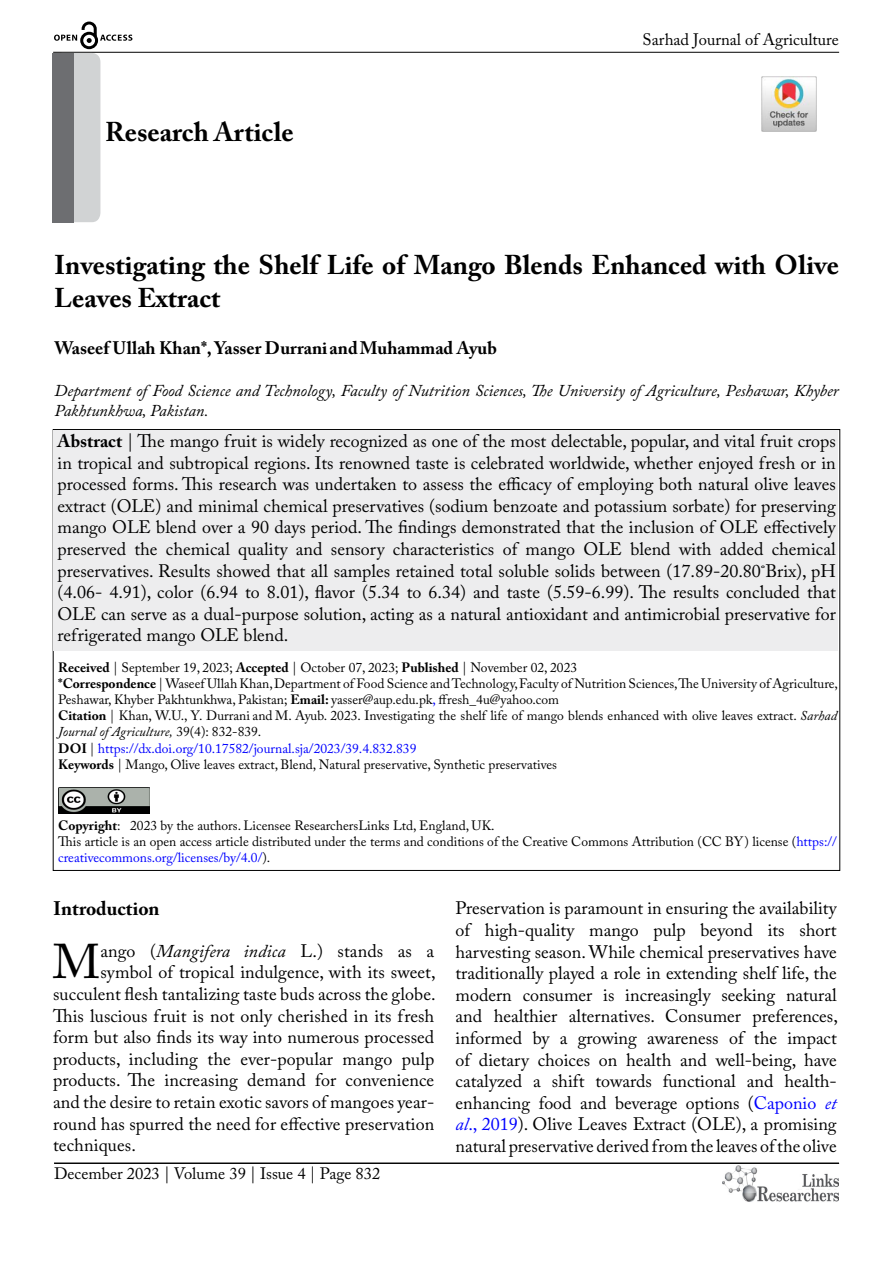
<style>
.page{position:relative;width:893px;height:1263px;background:#fff}
.page>*{position:absolute;margin:0;border:0;box-sizing:border-box;transform-origin:0 0}
.t1{font:48.45px "Adobe Caslon Pro";color:#000}
.t2{font:700 27px/32.4px "Adobe Caslon Pro";color:#000}
.t3{font:700 19.5px "Adobe Caslon Pro";color:#000}
.t4{font:18px/21.6px "Adobe Caslon Pro";letter-spacing:.005em;color:#000;text-align:justify}
.t5{font:700 18px "Adobe Caslon Pro";color:#000}
.t6{font:italic 16.5px/19.8px "Adobe Caslon Pro";color:#000}
.t7{font:16.5px "Adobe Caslon Pro";color:#000}
.t8{font:13.5px/16.2px "Adobe Caslon Pro";color:#000}
.s1{font-weight:700}
.s2{color:#00f}
.s3{font-style:italic}
.s4{font-style:italic;color:#00f}
</style>
<div class="page">
<hr style="left:53px;top:52px;width:786px;height:1px;background:#000">
<img style="left:722px;top:1166px;width:117px;height:36px">
<svg style="left:54px;top:22px;width:78px;height:27px"></svg>
<div style="left:54px;top:53px;width:46px;height:169px;background:#d1d3d4;border-radius:9px"></div>
<hr style="left:54px;top:1163px;width:785px;height:1px;background:#000">
<div style="left:53px;top:53px;width:21px;height:169px;background:#6d6e71"></div>
<div style="left:54px;top:431px;width:784px;height:220px;background:#ededee"></div>
<img style="left:58px;top:788px;width:92px;height:25px">
<img style="left:761px;top:77px;width:55px;height:55px">
<h2 class="t2" style="left:105px;top:116px;width:190px">Research Article</h2>
<p class="t7" style="left:643px;top:30px;width:198px">Sarhad Journal of Agriculture</p>
<h2 class="t2" style="left:54px;top:249px;width:786px">Investigating the Shelf Life of Mango Blends Enhanced with Olive<br>Leaves Extract</h2>
<p class="t5" style="left:55px;top:338px;width:444px">Waseef Ullah Khan*, Yasser Durrani andMuhammad Ayub</p>
<p class="t6" style="left:55px;top:380px;width:786px">Department of Food Science and Technology, Faculty of Nutrition Sciences, The University of Agriculture, Peshawar, Khyber<br>Pakhtunkhwa, Pakistan.</p>
<p class="t4" style="left:58px;top:430px;width:780px"><span class="s1">Abstract</span> | The mango fruit is widely recognized as one of the most delectable, popular, and vital fruit crops in tropical and subtropical regions. Its renowned taste is celebrated worldwide, whether enjoyed fresh or in processed forms. This research was undertaken to assess the efficacy of employing both natural olive leaves extract (OLE) and minimal chemical preservatives (sodium benzoate and potassium sorbate) for preserving mango OLE blend over a 90 days period. The findings demonstrated that the inclusion of OLE effectively preserved the chemical quality and sensory characteristics of mango OLE blend with added chemical preservatives. Results showed that all samples retained total soluble solids between (17.89-20.80˚Brix), pH (4.06- 4.91), color (6.94 to 8.01), flavor (5.34 to 6.34) and taste (5.59-6.99). The results concluded that OLE can serve as a dual-purpose solution, acting as a natural antioxidant and antimicrobial preservative for refrigerated mango OLE blend.</p>
<p class="t8" style="left:58px;top:659px;width:781px"><span class="s1">Received</span> | September 19, 2023; <span class="s1">Accepted</span> | October 07, 2023; <span class="s1">Published</span> | November 02, 2023<br><span class="s1">*Correspondence</span> | Waseef Ullah Khan, Department of Food Science and Technology, Faculty of Nutrition Sciences, The University of Agriculture, Peshawar, Khyber Pakhtunkhwa, Pakistan; <span class="s1">Email:</span> yasser@aup.edu.pk<span class="s2">,</span> ffresh_4u@yahoo.com<br><span class="s1">Citation</span> | Khan, W.U., Y. Durrani and M. Ayub. 2023. Investigating the shelf life of mango blends enhanced with olive leaves extract. <span class="s3">Sarhad Journal of Agriculture,</span> 39(4): 832-839.<br><span class="s1">DOI</span> | <span class="s2">https://dx.doi.org/10.17582/journal.sja/2023/39.4.832.839<br></span><span class="s1">Keywords</span> | Mango, Olive leaves extract, Blend, Natural preservative, Synthetic preservatives</p>
<p class="t8" style="left:58px;top:817px;width:780px"><span class="s1">Copyright</span>: 2023 by the authors. Licensee ResearchersLinks Ltd, England, UK.<br>This article is an open access article distributed under the terms and conditions of the Creative Commons Attribution (CC BY) license (<span class="s2">https:// creativecommons.org/licenses/by/4.0/</span>).</p>
<p class="t3" style="left:53px;top:897px;width:108px">Introduction</p>
<h1 class="t1" style="left:53px;top:933px;width:49px">M</h1>
<p class="t4" style="left:100px;top:940px;width:335px">ango (<span class="s3">Mangifera indica</span> L.) stands as a</p>
<p class="t4" style="left:100px;top:961px;width:337px">symbol of tropical indulgence, with its sweet,</p>
<p class="t4" style="left:53px;top:983px;width:384px">succulent flesh tantalizing taste buds across the globe.</p>
<p class="t4" style="left:53px;top:1005px;width:383px">This luscious fruit is not only cherished in its fresh</p>
<p class="t4" style="left:53px;top:1026px;width:383px">form but also finds its way into numerous processed</p>
<p class="t4" style="left:53px;top:1048px;width:383px">products, including the ever-popular mango pulp</p>
<p class="t4" style="left:53px;top:1069px;width:383px">products. The increasing demand for convenience</p>
<p class="t4" style="left:53px;top:1091px;width:383px">and the desire to retain exotic savors of mangoes year-</p>
<p class="t4" style="left:53px;top:1113px;width:383px">round has spurred the need for effective preservation</p>
<p class="t4" style="left:53px;top:1134px;width:84px">techniques.</p>
<p class="t7" style="left:54px;top:1164px;width:328px">December 2023 | Volume 39 | Issue 4 | Page 832</p>
<p class="t4" style="left:456px;top:897px;width:384px">Preservation is paramount in ensuring the availability of high-quality mango pulp beyond its short harvesting season. While chemical preservatives have traditionally played a role in extending shelf life, the modern consumer is increasingly seeking natural and healthier alternatives. Consumer preferences, informed by a growing awareness of the impact of dietary choices on health and well-being, have catalyzed a shift towards functional and health&shy;enhancing food and beverage options (<span class="s2">Caponio</span> <span class="s4">et al</span><span class="s2">., 2019</span>). Olive Leaves Extract (OLE), a promising natural preservative derived from the leaves of the olive</p>
</div>
